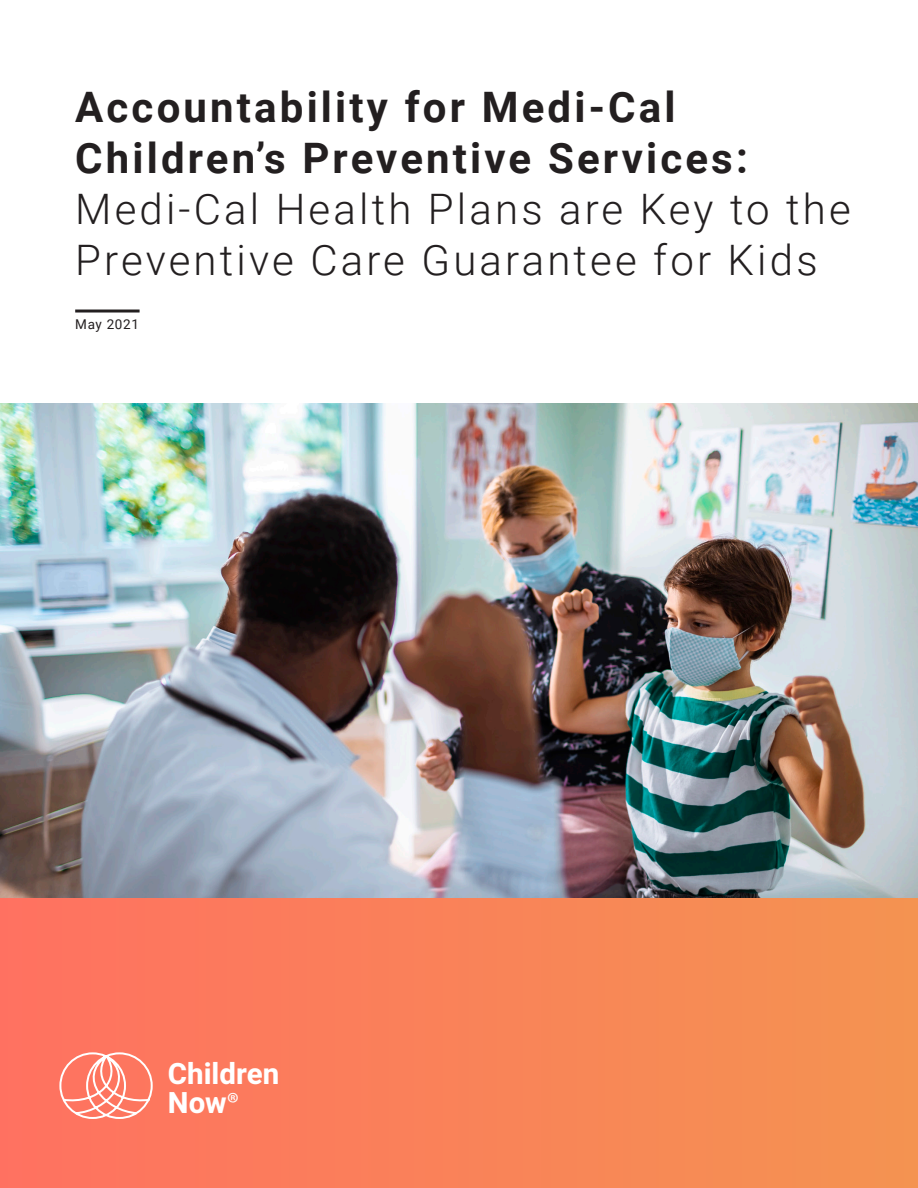
<style>
.page{position:relative;width:918px;height:1188px;background:#fff}
.page>*{position:absolute;margin:0;border:0;box-sizing:border-box;transform-origin:0 0}
.t1{font:300 42px/51px "Roboto";letter-spacing:.075em;color:#231f20}
.t2{font:700 42px/51px "Roboto";letter-spacing:.075em;color:#231f20}
.t3{font:700 29.4px/29.4px "Heebo";color:#fff}
.Copy{font:13.5px "Roboto";letter-spacing:.05em;color:#231f20}
.s1{font-family:"Myriad Pro";font-weight:400}
</style>
<div class="page">
<hr style="left:75px;top:310px;width:65px;height:3px;background:#231f20">
<div style="left:0;top:657px;width:918px;height:531px;background:linear-gradient(to right,#fe7161,#f39351)"></div>
<svg style="left:58px;top:1051px;width:96px;height:69px;background:#fd9180"></svg>
<img style="left:0;top:404px;width:918px;height:493px">
<p class="t2" style="left:75px;top:80px;width:674px">Accountability for Medi-Cal<br>Children’s Preventive Services:</p>
<p class="t1" style="left:75px;top:182px;width:777px">Medi-Cal Health Plans are Key to the<br>Preventive Care Guarantee for Kids</p>
<p class="Copy" style="left:75px;top:315px;width:65px">May 2021</p>
<p class="t3" style="left:168px;top:1059px;width:113px">Children<br>Now<span class="s1">®</span></p>
</div>
